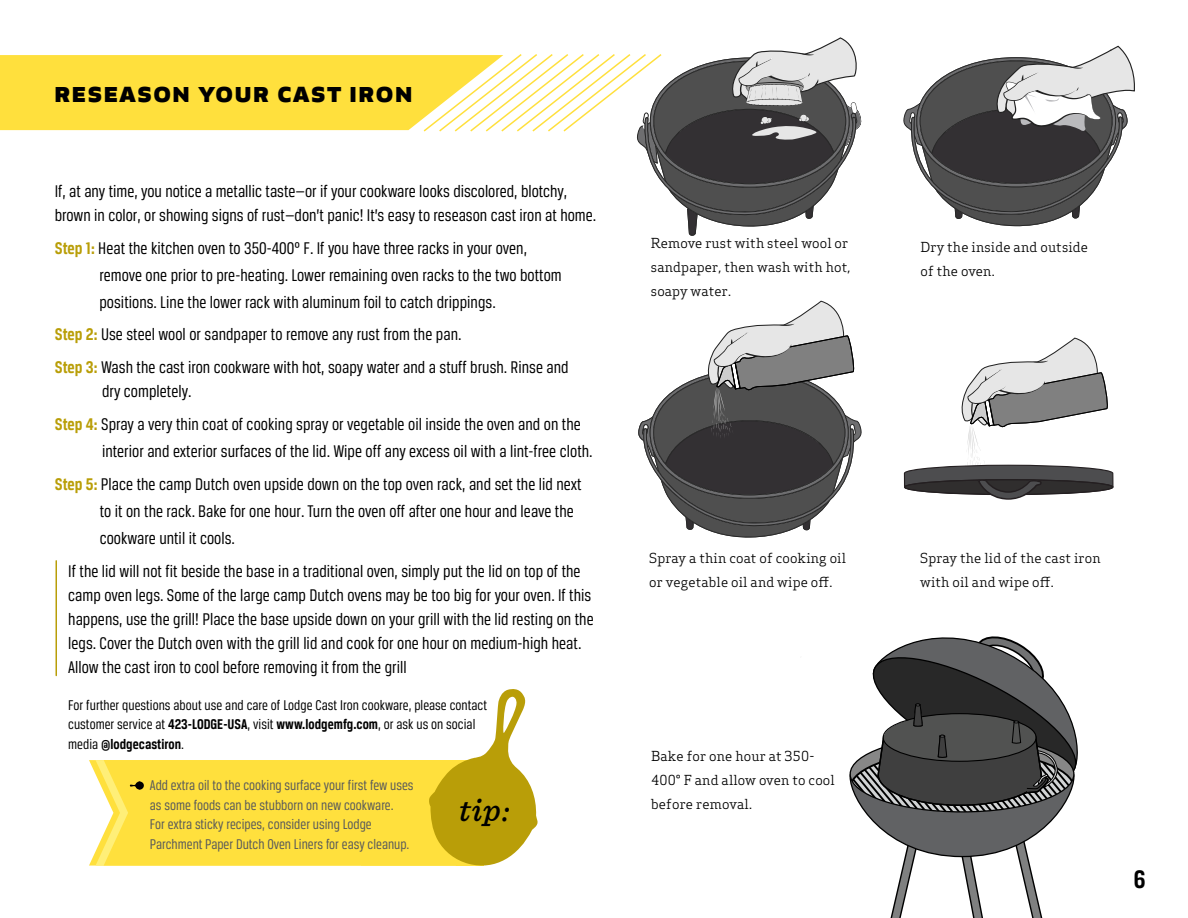
<style>
.page{position:relative;width:1188px;height:918px;background:#fff}
.page>*{position:absolute;margin:0;border:0;box-sizing:border-box;transform-origin:0 0}
.t1{font:italic 500 33px "Sentinel";color:#000}
.t2{font:700 30px "Apex New";letter-spacing:.03em;color:#000}
.t3{font:700 27px "Breuer Condensed";color:#000}
.t4{font:18px/24px "Breuer Condensed";color:#000}
.t5{font:15px/19.5px "Breuer Condensed";color:#58595b}
.t6{font:15px/19.5px "Breuer Condensed";color:#000}
.t7{font:13.5px/24px "Apex Serif";letter-spacing:.01em;color:#000}
.s1{font-weight:700;color:#b99e08}
.s2{font-weight:700}
</style>
<div class="page">
<svg style="left:849px;top:636px;width:229px;height:282px"></svg>
<svg style="left:903px;top:45px;width:232px;height:182px"></svg>
<svg style="left:0;top:37px;width:862px;height:199px"></svg>
<svg style="left:903px;top:337px;width:211px;height:163px"></svg>
<svg style="left:639px;top:300px;width:223px;height:238px"></svg>
<svg style="left:89px;top:689px;width:449px;height:177px"></svg>
<hr style="left:56px;top:561px;width:1px;height:115px;background:#b99e08">
<h2 class="t2" style="left:54px;top:69px;width:360px">reseason your cast iron</h2>
<p class="t4" style="left:55px;top:178px;width:543px">If, at any time, you notice a metallic taste—or if your cookware looks discolored, blotchy, brown in color, or showing signs of rust—don’t panic! It’s easy to reseason cast iron at home.</p>
<p class="t4" style="left:99px;top:234px;width:464px;line-height:27px;text-indent:-45px"><span class="s1">Step 1:</span> Heat the kitchen oven to 350-400° F. If you have three racks in your oven, remove one prior to pre-heating. Lower remaining oven racks to the two bottom positions. Line the lower rack with aluminum foil to catch drippings.</p>
<p class="t4" style="left:55px;top:318px;width:515px;line-height:33px"><span class="s1">Step 2:</span> Use steel wool or sandpaper to remove any rust from the pan.<br><span class="s1">Step 3:</span> Wash the cast iron cookware with hot, soapy water and a stuff brush. Rinse and</p>
<p class="t4" style="left:55px;top:375px;width:528px;line-height:33px;text-indent:47px">dry completely.<br><span class="s1">Step 4:</span> Spray a very thin coat of cooking spray or vegetable oil inside the oven and on the</p>
<p class="t4" style="left:55px;top:435px;width:540px;line-height:33px;text-indent:47px">interior and exterior surfaces of the lid. Wipe off any excess oil with a lint-free cloth.<br><span class="s1">Step 5:</span> Place the camp Dutch oven upside down on the top oven rack, and set the lid next</p>
<p class="t4" style="left:100px;top:498px;width:476px;line-height:27px">to it on the rack. Bake for one hour. Turn the oven off after one hour and leave the cookware until it cools.</p>
<p class="t4" style="left:68px;top:559px;width:527px">If the lid will not fit beside the base in a traditional oven, simply put the lid on top of the camp oven legs. Some of the large camp Dutch ovens may be too big for your oven. If this happens, use the grill! Place the base upside down on your grill with the lid resting on the legs. Cover the Dutch oven with the grill lid and cook for one hour on medium-high heat.<br>Allow the cast iron to cool before removing it from the grill</p>
<p class="t6" style="left:68px;top:695px;width:420px">For further questions about use and care of Lodge Cast Iron cookware, please contact customer service at <span class="s2">423-LODGE-USA</span>, visit <span class="s2">www.lodgemfg.com</span>, or ask us on social media <span class="s2">@lodgecastiron</span>.</p>
<p class="t5" style="left:150px;top:775px;width:265px">Add extra oil to the cooking surface your first few uses as some foods can be stubborn on new cookware.<br>For extra sticky recipes, consider using Lodge Parchment Paper Dutch Oven Liners for easy cleanup.</p>
<h1 class="t1" style="left:459px;top:785px;width:53px">tip:</h1>
<p class="t7" style="left:651px;top:231px;width:201px">Remove rust with steel wool or sandpaper, then wash with hot, soapy water.</p>
<p class="t7" style="left:920px;top:235px;width:169px">Dry the inside and outside of the oven.</p>
<p class="t7" style="left:649px;top:546px;width:198px">Spray a thin coat of cooking oil or vegetable oil and wipe off.</p>
<p class="t7" style="left:920px;top:546px;width:182px">Spray the lid of the cast iron with oil and wipe off.</p>
<p class="t7" style="left:651px;top:744px;width:185px">Bake for one hour at 350-<br>400° F and allow oven to cool before removal.</p>
<h3 class="t3" style="left:1134px;top:864px;width:13px">6</h3>
</div>
